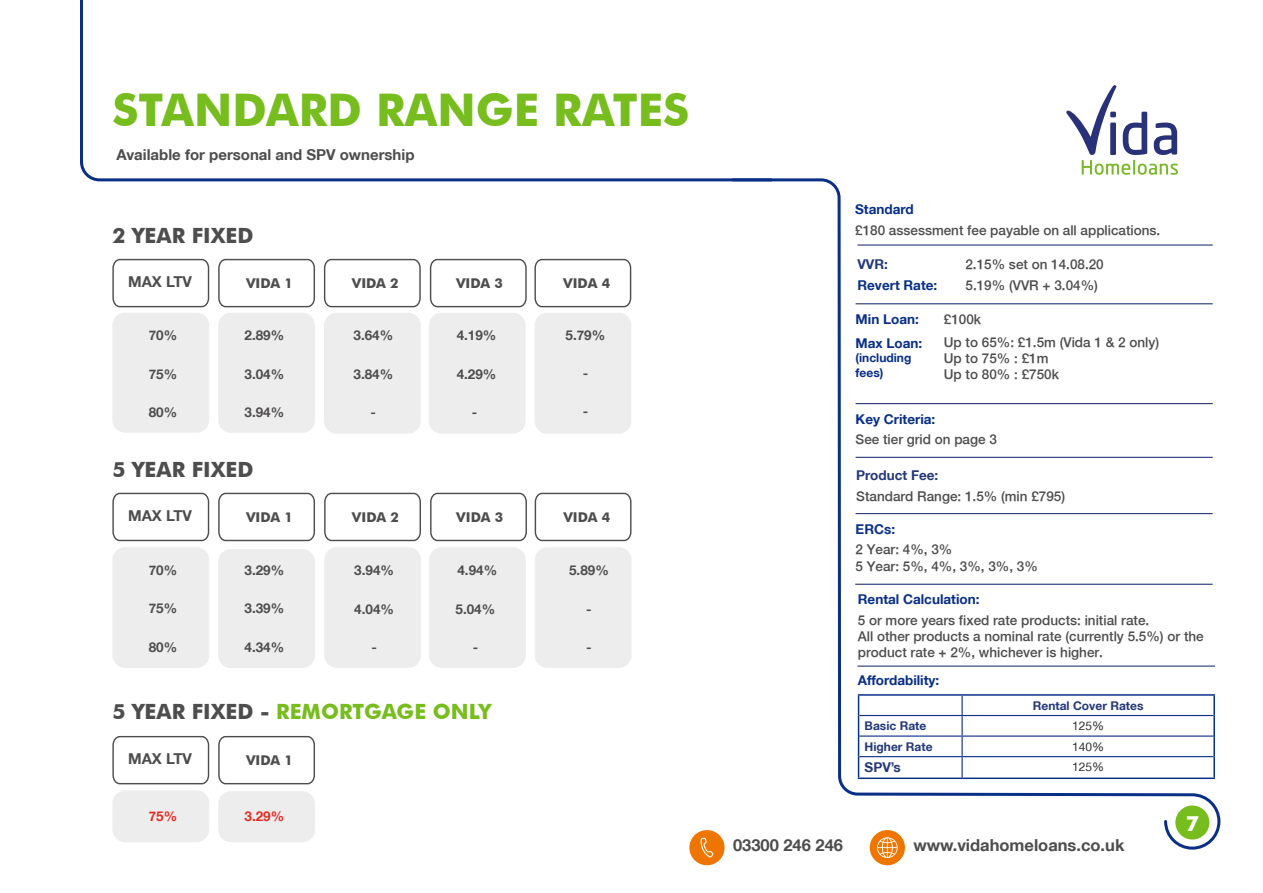
<style>
.page{position:relative;width:1263px;height:893px;background:#fff}
.page>*{position:absolute;margin:0;border:0;box-sizing:border-box;transform-origin:0 0}
.t1{font:700 45px "Futura BT";color:#76bd1d}
.t2{font:700 21px "Futura BT";color:#76bd1d}
.t3{font:700 21px "Futura BT";color:#4d4d4d}
.t4{font:700 21px "Futura BT";color:#fff}
.t5{font:700 16.5px "Helvetica Neue LT";color:#4d4d4d}
.t6{font:700 15px "Helvetica Neue LT";color:#4d4d4d}
.t7{font:500 13.5px/16.2px "Helvetica Neue";color:#4d4d4d}
.t8{font:700 13.5px "Helvetica Neue LT";color:#092f87}
.t9{font:700 13.5px "Helvetica Neue LT";color:#4d4d4d}
.t10{font:700 13.5px "Futura BT";color:#4d4d4d}
.t11{font:500 13.5px "Helvetica Neue";color:#4d4d4e}
.t12{font:700 13.5px "Helvetica Neue LT";color:#4e4c4d}
.t13{font:700 13.5px "Helvetica Neue LT";color:#4e4d4d}
.t14{font:700 13.5px "Helvetica Neue LT";color:#243879}
.t15{font:700 13.5px "Helvetica Neue LT";color:#e52b23}
.t16{font:700 13.5px "Helvetica Neue LT";color:#4f4d4d}
.t17{font:500 13.5px "Helvetica Neue";color:#4f4d4d}
.t18{font:700 13.5px "Helvetica Neue LT";color:#243878}
.t19{font:700 12px "Helvetica Neue LT";color:#243879}
.t20{font:700 12px/14.4px "Helvetica Neue LT";color:#092f87}
.t21{font:12px "Helvetica Neue LT";color:#2c2d2d}
.s1{color:#4d4d4d}
</style>
<div class="page">
<div style="left:218px;top:549px;width:97px;height:119px;background:#ededed;border-radius:13px"></div>
<svg style="left:775px;top:178px;width:446px;height:672px"></svg>
<svg style="left:1066px;top:85px;width:112px;height:90px"></svg>
<svg style="left:80px;top:0;width:695px;height:182px"></svg>
<div style="left:1175px;top:805px;width:34px;height:34px;background:#76bd1d;border-radius:50%"></div>
<div style="left:689px;top:830px;width:35px;height:35px;background:#ee7600;border-radius:50%"></div>
<svg style="left:700px;top:830px;width:14px;height:28px"></svg>
<div style="left:870px;top:830px;width:35px;height:35px;background:#ee7600;border-radius:50%"></div>
<svg style="left:877px;top:837px;width:21px;height:21px"></svg>
<div style="left:218px;top:313px;width:97px;height:120px;background:#ededed;border-radius:13px"></div>
<div style="left:112px;top:313px;width:97px;height:120px;background:#ededed;border-radius:13px"></div>
<div style="left:324px;top:313px;width:97px;height:121px;background:#ededed;border-radius:13px"></div>
<div style="left:429px;top:313px;width:97px;height:121px;background:#ededed;border-radius:13px"></div>
<div style="left:534px;top:313px;width:97px;height:121px;background:#ededed;border-radius:13px"></div>
<svg style="left:112px;top:258px;width:98px;height:50px"></svg>
<svg style="left:218px;top:258px;width:97px;height:50px"></svg>
<svg style="left:323px;top:258px;width:98px;height:50px"></svg>
<svg style="left:429px;top:258px;width:98px;height:50px"></svg>
<svg style="left:534px;top:258px;width:98px;height:50px"></svg>
<div style="left:112px;top:547px;width:97px;height:121px;background:#ededed;border-radius:13px"></div>
<svg style="left:112px;top:492px;width:98px;height:50px"></svg>
<svg style="left:218px;top:492px;width:97px;height:50px"></svg>
<div style="left:324px;top:547px;width:97px;height:121px;background:#ededed;border-radius:13px"></div>
<div style="left:429px;top:547px;width:97px;height:121px;background:#ededed;border-radius:13px"></div>
<div style="left:535px;top:547px;width:97px;height:121px;background:#ededed;border-radius:13px"></div>
<svg style="left:324px;top:492px;width:97px;height:50px"></svg>
<svg style="left:430px;top:492px;width:97px;height:50px"></svg>
<svg style="left:534px;top:492px;width:98px;height:50px"></svg>
<hr style="left:855px;top:303px;width:358px;height:1px;background:#243879">
<hr style="left:855px;top:403px;width:358px;height:1px;background:#243879">
<hr style="left:855px;top:457px;width:358px;height:1px;background:#243879">
<hr style="left:855px;top:584px;width:358px;height:1px;background:#243879">
<hr style="left:855px;top:513px;width:358px;height:1px;background:#243879">
<hr style="left:857px;top:244px;width:356px;height:2px;background:#243879">
<hr style="left:857px;top:665px;width:358px;height:2px;background:#243879">
<hr style="left:858px;top:694px;width:104px;height:2px;background:#092f87">
<hr style="left:962px;top:694px;width:253px;height:2px;background:#092f87">
<svg style="left:1213px;top:696px;width:2px;height:19px"></svg>
<hr style="left:1213px;top:715px;width:2px;height:21px;background:#092f87">
<hr style="left:1213px;top:736px;width:2px;height:21px;background:#092f87">
<svg style="left:858px;top:696px;width:1px;height:81px"></svg>
<hr style="left:1213px;top:757px;width:2px;height:20px;background:#092f87">
<hr style="left:858px;top:777px;width:104px;height:2px;background:#092f87">
<hr style="left:962px;top:777px;width:253px;height:2px;background:#092f87">
<hr style="left:859px;top:715px;width:103px;height:1px;background:#092f87">
<hr style="left:962px;top:715px;width:251px;height:1px;background:#092f87">
<hr style="left:859px;top:735px;width:103px;height:2px;background:#092f87">
<hr style="left:962px;top:735px;width:251px;height:2px;background:#092f87">
<svg style="left:961px;top:696px;width:2px;height:60px"></svg>
<hr style="left:859px;top:756px;width:103px;height:1px;background:#092f87">
<hr style="left:962px;top:756px;width:251px;height:1px;background:#092f87">
<hr style="left:961px;top:757px;width:2px;height:20px;background:#092f87">
<div style="left:218px;top:791px;width:97px;height:51px;background:#ededed;border-radius:13px"></div>
<div style="left:112px;top:790px;width:97px;height:52px;background:#ededed;border-radius:13px"></div>
<svg style="left:112px;top:735px;width:98px;height:50px"></svg>
<svg style="left:218px;top:735px;width:97px;height:50px"></svg>
<h1 class="t1" style="left:112px;top:83px;width:578px">STANDARD RANGE RATES</h1>
<p class="t6" style="left:116px;top:146px;width:300px">Available for personal and SPV ownership</p>
<h2 class="t3" style="left:112px;top:223px;width:143px">2 YEAR FIXED</h2>
<p class="t6" style="left:128px;top:272px;width:65px">MAX LTV</p>
<p class="t10" style="left:352px;top:275px;width:48px">VIDA 2</p>
<p class="t10" style="left:456px;top:275px;width:48px">VIDA 3</p>
<p class="t10" style="left:563px;top:275px;width:48px">VIDA 4</p>
<p class="t10" style="left:246px;top:275px;width:48px">VIDA 1</p>
<p class="t9" style="left:149px;top:327px;width:30px">70%</p>
<p class="t12" style="left:244px;top:327px;width:41px">2.89%</p>
<p class="t9" style="left:149px;top:365px;width:30px">75%</p>
<p class="t12" style="left:244px;top:365px;width:41px">3.04%</p>
<p class="t9" style="left:149px;top:404px;width:30px">80%</p>
<p class="t16" style="left:244px;top:404px;width:41px">3.94%</p>
<p class="t13" style="left:353px;top:327px;width:41px">3.64%</p>
<p class="t9" style="left:457px;top:327px;width:41px">4.19%</p>
<p class="t13" style="left:353px;top:365px;width:41px">3.84%</p>
<p class="t9" style="left:457px;top:365px;width:41px">4.29%</p>
<p class="t13" style="left:371px;top:404px;width:7px">-</p>
<p class="t9" style="left:472px;top:404px;width:7px">-</p>
<p class="t9" style="left:565px;top:326px;width:41px">5.79%</p>
<p class="t9" style="left:583px;top:365px;width:7px">-</p>
<p class="t9" style="left:583px;top:403px;width:7px">-</p>
<h2 class="t3" style="left:112px;top:457px;width:143px">5 YEAR FIXED</h2>
<p class="t6" style="left:128px;top:506px;width:65px">MAX LTV</p>
<p class="t10" style="left:246px;top:509px;width:48px">VIDA 1</p>
<p class="t10" style="left:352px;top:509px;width:48px">VIDA 2</p>
<p class="t10" style="left:456px;top:509px;width:48px">VIDA 3</p>
<p class="t10" style="left:563px;top:509px;width:48px">VIDA 4</p>
<p class="t9" style="left:149px;top:562px;width:30px">70%</p>
<p class="t12" style="left:244px;top:562px;width:41px">3.29%</p>
<p class="t9" style="left:149px;top:600px;width:30px">75%</p>
<p class="t12" style="left:244px;top:600px;width:41px">3.39%</p>
<p class="t9" style="left:149px;top:639px;width:30px">80%</p>
<p class="t12" style="left:244px;top:639px;width:41px">4.34%</p>
<p class="t13" style="left:354px;top:562px;width:41px">3.94%</p>
<p class="t9" style="left:457px;top:562px;width:41px">4.94%</p>
<p class="t13" style="left:354px;top:600px;width:41px">4.04%</p>
<p class="t9" style="left:455px;top:600px;width:41px">5.04%</p>
<p class="t13" style="left:371px;top:639px;width:7px">-</p>
<p class="t9" style="left:473px;top:639px;width:7px">-</p>
<h2 class="t2" style="left:112px;top:699px;width:380px"><span class="s1">5 YEAR FIXED -</span> REMORTGAGE ONLY</h2>
<p class="t6" style="left:128px;top:749px;width:65px">MAX LTV</p>
<p class="t10" style="left:246px;top:752px;width:48px">VIDA 1</p>
<p class="t15" style="left:149px;top:808px;width:30px">75%</p>
<p class="t15" style="left:244px;top:808px;width:41px">3.29%</p>
<p class="t9" style="left:569px;top:562px;width:41px">5.89%</p>
<p class="t9" style="left:586px;top:600px;width:7px">-</p>
<p class="t9" style="left:586px;top:639px;width:7px">-</p>
<p class="t8" style="left:855px;top:201px;width:60px">Standard</p>
<p class="t7" style="left:855px;top:222px;width:307px">£180 assessment fee payable on all applications.</p>
<p class="t18" style="left:857px;top:256px;width:32px">VVR:</p>
<p class="t11" style="left:965px;top:256px;width:140px">2.15% set on 14.08.20</p>
<p class="t8" style="left:857px;top:277px;width:81px">Revert Rate:</p>
<p class="t7" style="left:965px;top:277px;width:134px">5.19% (VVR + 3.04%)</p>
<p class="t8" style="left:856px;top:310px;width:65px">Min Loan:</p>
<p class="t17" style="left:944px;top:311px;width:39px">£100k</p>
<p class="t8" style="left:856px;top:335px;width:68px">Max Loan:</p>
<p class="t20" style="left:855px;top:350px;width:57px">(including fees)</p>
<p class="t7" style="left:944px;top:334px;width:217px">Up to 65%: £1.5m (Vida 1 &amp; 2 only)<br>Up to 75% : £1m<br>Up to 80% : £750k</p>
<p class="t8" style="left:855px;top:411px;width:81px">Key Criteria:</p>
<p class="t7" style="left:855px;top:431px;width:143px">See tier grid on page 3</p>
<p class="t14" style="left:856px;top:467px;width:84px">Product Fee:</p>
<p class="t11" style="left:856px;top:488px;width:210px">Standard Range: 1.5% (min £795)</p>
<p class="t8" style="left:856px;top:521px;width:41px">ERCs:</p>
<p class="t7" style="left:856px;top:541px;width:184px">2 Year: 4%, 3%<br>5 Year: 5%, 4%, 3%, 3%, 3%</p>
<p class="t8" style="left:858px;top:591px;width:123px">Rental Calculation:</p>
<p class="t7" style="left:858px;top:611px;width:347px">5 or more years fixed rate products: initial rate.<br>All other products a nominal rate (currently 5.5%) or the product rate + 2%, whichever is higher.</p>
<p class="t8" style="left:858px;top:672px;width:83px">Affordability:</p>
<p class="t19" style="left:1033px;top:698px;width:112px">Rental Cover Rates</p>
<p class="t19" style="left:864px;top:718px;width:63px">Basic Rate</p>
<p class="t21" style="left:1072px;top:719px;width:34px">125%</p>
<p class="t19" style="left:864px;top:739px;width:69px">Higher Rate</p>
<p class="t21" style="left:1072px;top:739px;width:34px">140%</p>
<p class="t14" style="left:864px;top:759px;width:38px">SPV’s</p>
<p class="t21" style="left:1072px;top:760px;width:34px">125%</p>
<p class="t5" style="left:733px;top:835px;width:112px">03300 246 246</p>
<p class="t5" style="left:913px;top:835px;width:213px">www.vidahomeloans.co.uk</p>
<h2 class="t4" style="left:1186px;top:810px;width:15px">7</h2>
</div>
